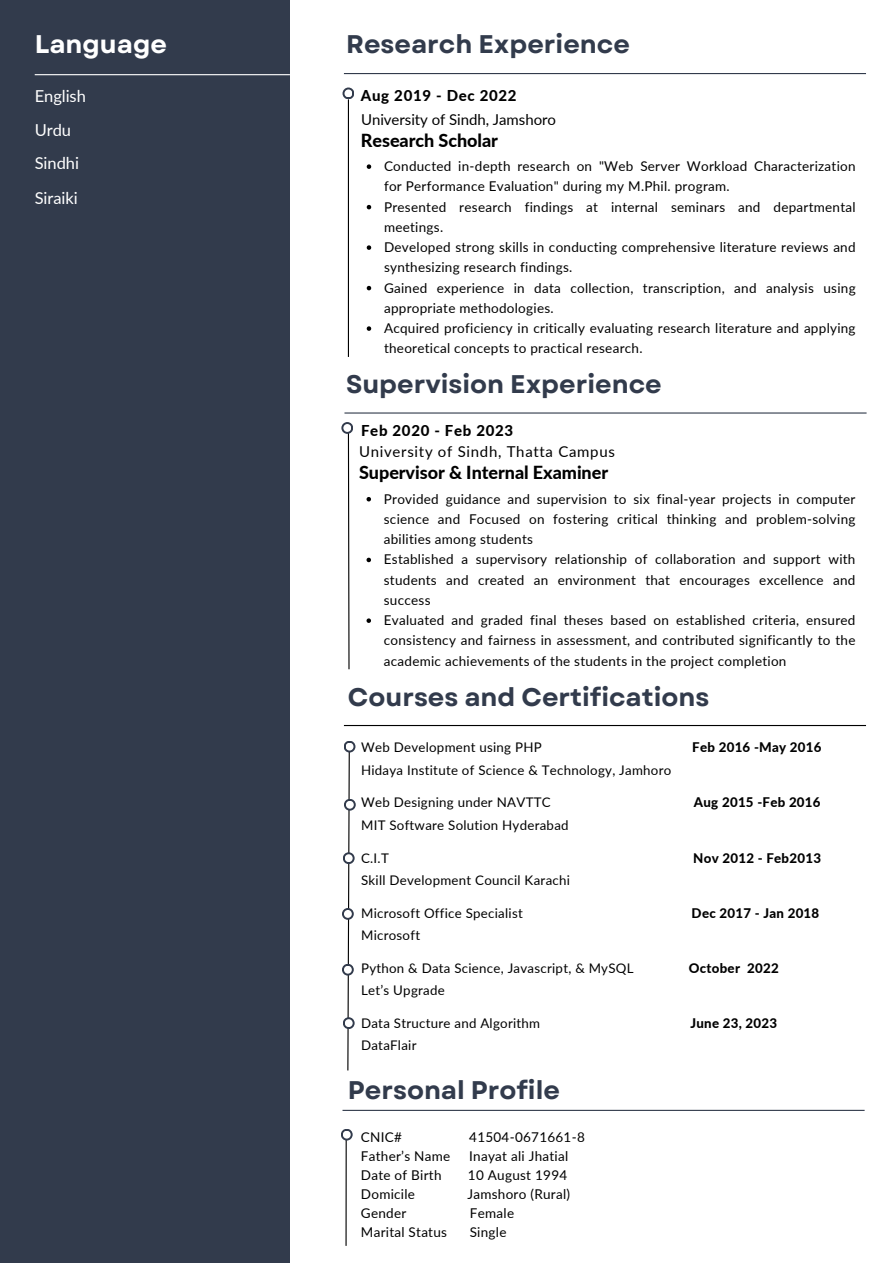
<style>
.page{position:relative;width:893px;height:1264px;background:#fff}
.page>*{position:absolute;margin:0;border:0;box-sizing:border-box;transform-origin:0 0}
.t1{font:700 25.5px "Garet";color:#323b4c}
.t2{font:700 25.5px "Garet";color:#fff}
.t3{font:800 18px "Lato";letter-spacing:-.005em;color:#000}
.t4{font:16.5px "Lato";letter-spacing:-.005em;color:#fff}
.t5{font:800 15px "Lato";letter-spacing:.045em;color:#000}
.t6{font:15px "Lato";letter-spacing:.045em;color:#000}
.t7{font:15px "Lato";letter-spacing:-.005em;color:#000}
.t8{font:13.5px/20.2px "Lato";letter-spacing:.02em;color:#000}
.t9{font:13.2px "Lato";letter-spacing:.02em;color:#000}
.t10{font:800 13.2px "Lato";letter-spacing:.02em;color:#000}
</style>
<div class="page">
<div style="left:0;top:0;width:290px;height:1262px;background:#323b4c"></div>
<hr style="left:344px;top:73px;width:521px;height:1px;background:#323b4c">
<hr style="left:348px;top:99px;width:1px;height:258px;background:#000">
<svg style="left:342px;top:87px;width:12px;height:12px"></svg>
<div style="left:344px;top:89px;width:8px;height:8px;background:#fff;border-radius:50%"></div>
<hr style="left:342px;top:1109px;width:522px;height:1px;background:#323b4c">
<hr style="left:35px;top:74px;width:255px;height:1px;background:#fff">
<svg style="left:366px;top:164px;width:5px;height:5px"></svg>
<svg style="left:366px;top:205px;width:5px;height:4px"></svg>
<svg style="left:366px;top:245px;width:5px;height:5px"></svg>
<svg style="left:366px;top:286px;width:5px;height:4px"></svg>
<svg style="left:366px;top:326px;width:5px;height:5px"></svg>
<hr style="left:344px;top:412px;width:522px;height:1px;background:#323b4c">
<svg style="left:366px;top:497px;width:5px;height:4px"></svg>
<svg style="left:366px;top:557px;width:5px;height:5px"></svg>
<svg style="left:366px;top:618px;width:5px;height:5px"></svg>
<svg style="left:347px;top:433px;width:3px;height:237px"></svg>
<svg style="left:341px;top:422px;width:12px;height:12px"></svg>
<div style="left:343px;top:424px;width:8px;height:8px;background:#fff;border-radius:50%"></div>
<hr style="left:344px;top:725px;width:521px;height:1px;background:#000">
<hr style="left:345px;top:1134px;width:2px;height:111px;background:#000">
<svg style="left:341px;top:1128px;width:11px;height:12px"></svg>
<div style="left:343px;top:1130px;width:7px;height:8px;background:#fff;border-radius:50%"></div>
<svg style="left:347px;top:752px;width:3px;height:319px"></svg>
<svg style="left:343px;top:1017px;width:11px;height:12px"></svg>
<div style="left:345px;top:1019px;width:7px;height:8px;background:#fff;border-radius:50%"></div>
<svg style="left:342px;top:963px;width:12px;height:12px"></svg>
<div style="left:344px;top:965px;width:8px;height:8px;background:#fff;border-radius:50%"></div>
<svg style="left:342px;top:908px;width:12px;height:11px"></svg>
<div style="left:344px;top:910px;width:8px;height:7px;background:#fff;border-radius:50%"></div>
<svg style="left:343px;top:852px;width:11px;height:12px"></svg>
<div style="left:345px;top:854px;width:7px;height:8px;background:#fff;border-radius:50%"></div>
<svg style="left:344px;top:798px;width:12px;height:12px"></svg>
<div style="left:346px;top:800px;width:8px;height:8px;background:#fff;border-radius:50%"></div>
<svg style="left:343px;top:740px;width:12px;height:12px"></svg>
<div style="left:345px;top:742px;width:8px;height:8px;background:#fff;border-radius:50%"></div>
<p class="t2" style="left:35px;top:25px;width:134px">Language</p>
<p class="t4" style="left:35px;top:85px;width:53px">English</p>
<p class="t4" style="left:35px;top:120px;width:38px">Urdu</p>
<p class="t4" style="left:35px;top:153px;width:46px">Sindhi</p>
<p class="t4" style="left:35px;top:188px;width:45px">Siraiki</p>
<p class="t1" style="left:346px;top:25px;width:285px">Research Experience</p>
<p class="t5" style="left:361px;top:86px;width:157px">Aug 2019 - Dec 2022</p>
<p class="t7" style="left:361px;top:111px;width:196px">University of Sindh, Jamshoro</p>
<p class="t3" style="left:361px;top:129px;width:139px">Research Scholar</p>
<p class="t8" style="left:384px;top:156px;width:473px">Conducted in-depth research on "Web Server Workload Characterization for Performance Evaluation" during my M.Phil. program.</p>
<p class="t8" style="left:384px;top:196px;width:473px">Presented research findings at internal seminars and departmental meetings.</p>
<p class="t8" style="left:384px;top:237px;width:473px">Developed strong skills in conducting comprehensive literature reviews and synthesizing research findings.</p>
<p class="t8" style="left:384px;top:277px;width:473px">Gained experience in data collection, transcription, and analysis using appropriate methodologies.</p>
<p class="t8" style="left:384px;top:318px;width:473px">Acquired proficiency in critically evaluating research literature and applying theoretical concepts to practical research.</p>
<p class="t1" style="left:346px;top:365px;width:317px">Supervision Experience</p>
<p class="t5" style="left:361px;top:421px;width:154px">Feb 2020 - Feb 2023</p>
<p class="t6" style="left:359px;top:442px;width:257px">University of Sindh, Thatta Campus</p>
<p class="t3" style="left:359px;top:461px;width:250px">Supervisor &amp; Internal Examiner</p>
<p class="t8" style="left:384px;top:488px;width:473px;text-align:justify">Provided guidance and supervision to six final-year projects in computer science and Focused on fostering critical thinking and problem-solving abilities among students</p>
<p class="t8" style="left:384px;top:549px;width:473px;text-align:justify">Established a supervisory relationship of collaboration and support with students and created an environment that encourages excellence and success</p>
<p class="t8" style="left:384px;top:610px;width:473px;text-align:justify">Evaluated and graded final theses based on established criteria, ensured consistency and fairness in assessment, and contributed significantly to the academic achievements of the students in the project completion</p>
<p class="t1" style="left:348px;top:678px;width:363px">Courses and Certifications</p>
<p class="t9" style="left:361px;top:739px;width:182px">Web Development using PHP</p>
<p class="t10" style="left:692px;top:739px;width:131px">Feb 2016 -May 2016</p>
<p class="t9" style="left:361px;top:762px;width:312px">Hidaya Institute of Science &amp; Technology, Jamhoro</p>
<p class="t9" style="left:361px;top:794px;width:191px">Web Designing under NAVTTC</p>
<p class="t10" style="left:694px;top:794px;width:128px">Aug 2015 -Feb 2016</p>
<p class="t9" style="left:361px;top:817px;width:209px">MIT Software Solution Hyderabad</p>
<p class="t9" style="left:361px;top:849px;width:29px">C.I.T</p>
<p class="t10" style="left:693px;top:849px;width:129px">Nov 2012 - Feb2013</p>
<p class="t9" style="left:361px;top:872px;width:210px">Skill Development Council Karachi</p>
<p class="t9" style="left:361px;top:904px;width:163px">Microsoft Office Specialist</p>
<p class="t10" style="left:691px;top:904px;width:129px">Dec 2017 - Jan 2018</p>
<p class="t9" style="left:361px;top:927px;width:60px">Microsoft</p>
<p class="t9" style="left:361px;top:959px;width:274px">Python &amp; Data Science, Javascript, &amp; MySQL</p>
<p class="t10" style="left:688px;top:959px;width:91px">October 2022</p>
<p class="t9" style="left:361px;top:982px;width:85px">Let’s Upgrade</p>
<p class="t9" style="left:361px;top:1014px;width:180px">Data Structure and Algorithm</p>
<p class="t10" style="left:690px;top:1014px;width:88px">June 23, 2023</p>
<p class="t9" style="left:361px;top:1037px;width:57px">DataFlair</p>
<p class="t1" style="left:348px;top:1071px;width:214px">Personal Profile</p>
<p class="t8" style="left:361px;top:1126px;width:42px">CNIC#</p>
<p class="t8" style="left:469px;top:1126px;width:117px">41504-0671661-8</p>
<p class="t8" style="left:361px;top:1145px;width:91px">Father’s Name</p>
<p class="t8" style="left:469px;top:1145px;width:101px">Inayat ali Jhatial</p>
<p class="t8" style="left:361px;top:1164px;width:82px">Date of Birth</p>
<p class="t8" style="left:468px;top:1164px;width:101px">10 August 1994</p>
<p class="t8" style="left:361px;top:1183px;width:56px">Domicile</p>
<p class="t8" style="left:467px;top:1183px;width:104px">Jamshoro (Rural)</p>
<p class="t8" style="left:361px;top:1202px;width:47px">Gender</p>
<p class="t8" style="left:470px;top:1202px;width:46px">Female</p>
<p class="t8" style="left:361px;top:1221px;width:88px">Marital Status</p>
<p class="t8" style="left:469px;top:1221px;width:38px">Single</p>
</div>
